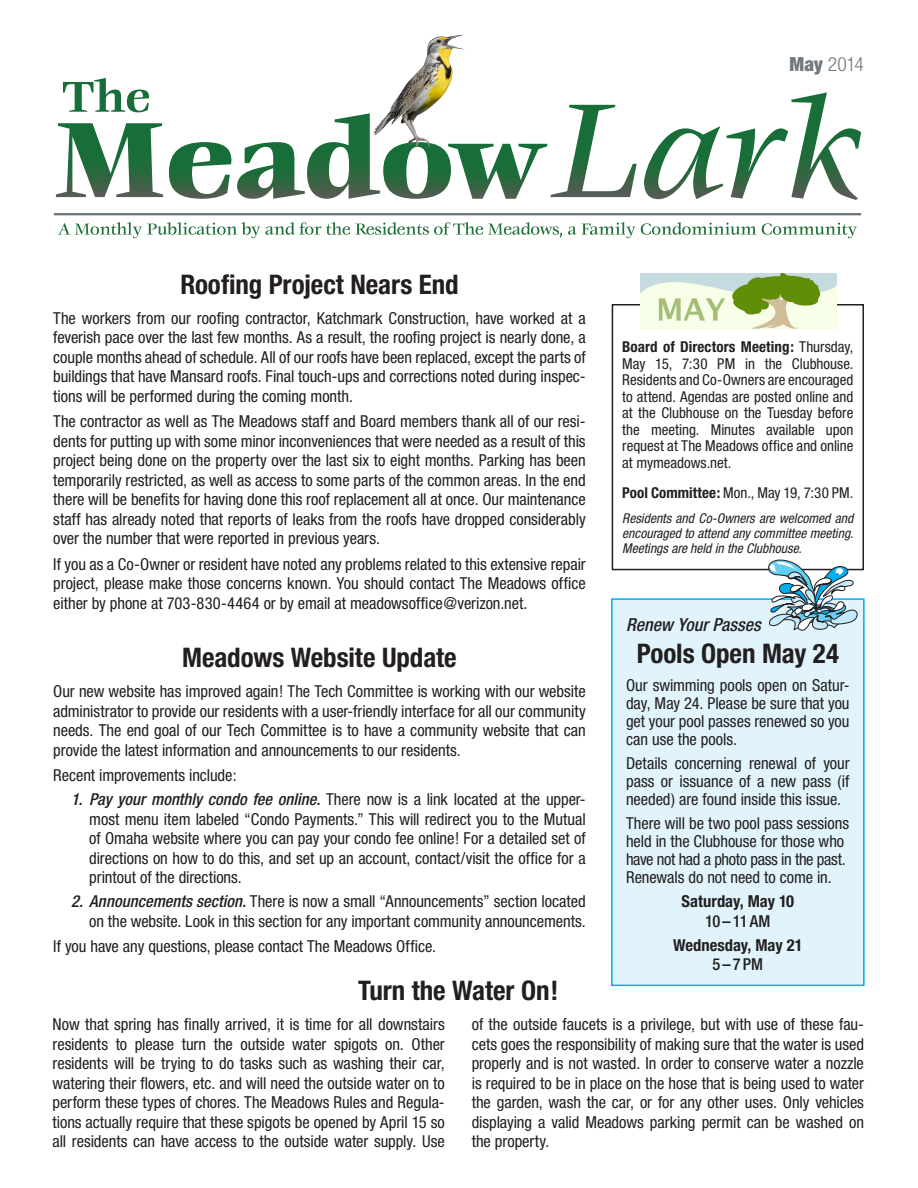
<style>
.page{position:relative;width:918px;height:1188px;background:#fff}
.page>*{position:absolute;margin:0;border:0;box-sizing:border-box;transform-origin:0 0}
.Headline{font:700 condensed 27px "Helvetica Neue";letter-spacing:-.005em;color:#231f20}
.t1{font:300 condensed 19.5px "Helvetica Neue";color:#71797e}
.Kicker{font:italic 500 condensed 18px "Helvetica Neue";color:#231f20}
.Body{font:condensed 16.5px/19.5px "Helvetica Neue";letter-spacing:-.005em;color:#231f20;text-align:justify}
.Body-2{font:700 condensed 16.5px/19.5px "Helvetica Neue";color:#231f20;text-align:center}
.Calendar{font:condensed 15px/16.5px "Helvetica Neue";color:#231f20;text-align:justify}
.Calendar-2{font:italic condensed 13.5px/15px "Helvetica Neue";color:#231f20;text-align:justify}
.s1{font-weight:900}
.s2{font-weight:500;font-style:italic}
.s3{font-weight:700}
.s4{font-weight:500}
</style>
<div class="page">
<svg style="left:58px;top:222px;width:799px;height:16px"></svg>
<hr style="left:54px;top:213px;width:807px;height:2px;background:#71797e">
<svg style="left:56px;top:123px;width:107px;height:74px"></svg>
<svg style="left:169px;top:142px;width:62px;height:57px"></svg>
<svg style="left:237px;top:105px;width:400px;height:94px"></svg>
<svg style="left:644px;top:92px;width:217px;height:108px"></svg>
<svg style="left:63px;top:78px;width:86px;height:34px"></svg>
<img style="left:373px;top:34px;width:92px;height:114px">
<div style="left:612px;top:304px;width:252px;height:266px;border:2px solid #231f20"></div>
<div style="left:612px;top:599px;width:252px;height:386px;background:#e1f4fc"></div>
<div style="left:611px;top:598px;width:254px;height:388px;border:2px solid #00aeef"></div>
<img style="left:641px;top:273px;width:196px;height:56px">
<svg style="left:769px;top:560px;width:88px;height:70px"></svg>
<p class="t1" style="left:790px;top:53px;width:76px"><span class="s1">May</span> 2014</p>
<p class="Headline" style="left:180px;top:268px;width:280px">Roofing Project Nears End</p>
<p class="Body" style="left:53px;top:308px;width:534px">The workers from our roofing contractor, Katchmark Construction, have worked at a feverish pace over the last few months. As a result, the roofing project is nearly done, a couple months ahead of schedule. All of our roofs have been replaced, except the parts of buildings that have Mansard roofs. Final touch-ups and corrections noted during inspec&shy;tions will be performed during the coming month.</p>
<p class="Body" style="left:53px;top:412px;width:534px">The contractor as well as The Meadows staff and Board members thank all of our resi&shy;dents for putting up with some minor inconveniences that were needed as a result of this project being done on the property over the last six to eight months. Parking has been temporarily restricted, as well as access to some parts of the common areas. In the end there will be benefits for having done this roof replacement all at once. Our maintenance staff has already noted that reports of leaks from the roofs have dropped considerably over the number that were reported in previous years.</p>
<p class="Body" style="left:53px;top:554px;width:534px">If you as a Co-Owner or resident have noted any problems related to this extensive repair project, please make those concerns known. You should contact The Meadows office either by phone at 703-830-4464 or by email at meadowsoffice@verizon.net.</p>
<p class="Headline" style="left:182px;top:641px;width:276px">Meadows Website Update</p>
<p class="Body" style="left:53px;top:682px;width:534px">Our new website has improved again! The Tech Committee is working with our website administrator to provide our residents with a user-friendly interface for all our community needs. The end goal of our Tech Committee is to have a community website that can provide the latest information and announcements to our residents.</p>
<p class="Body" style="left:53px;top:766px;width:185px">Recent improvements include:</p>
<p class="Body" style="left:89px;top:790px;width:498px;text-indent:-18px"><span class="s2">1. Pay your monthly condo fee online.</span> There now is a link located at the upper&shy;most menu item labeled “Condo Payments.” This will redirect you to the Mutual of Omaha website where you can pay your condo fee online! For a detailed set of directions on how to do this, and set up an account, contact/visit the office for a printout of the directions.</p>
<p class="Body" style="left:71px;top:892px;width:516px;text-align:right"><span class="s2">2. Announcements section.</span> There is now a small “Announcements” section located on the website. Look in this section for any important community announcements.</p>
<p class="Body" style="left:53px;top:937px;width:384px">If you have any questions, please contact The Meadows Office.</p>
<p class="Calendar" style="left:622px;top:338px;width:233px"><span class="s3">Board of Directors Meeting:</span> Thursday, May 15, 7:30 PM in the Clubhouse.<br>Residents and Co-Owners are encouraged to attend. Agendas are posted online and at the Clubhouse on the Tuesday before the meeting. Minutes available upon request at The Meadows office and online at mymeadows.net.</p>
<p class="Calendar" style="left:622px;top:484px;width:233px"><span class="s3">Pool Committee:</span> Mon., May 19, 7:30 PM.</p>
<p class="Calendar-2" style="left:622px;top:511px;width:233px">Residents and Co-Owners are welcomed and encouraged to attend any committee meeting.<br>Meetings are held in the Clubhouse.</p>
<p class="Kicker" style="left:626px;top:614px;width:136px">Renew Your Passes</p>
<p class="Headline" style="left:637px;top:637px;width:204px">Pools Open May 24</p>
<p class="Body" style="left:626px;top:676px;width:225px;line-height:18px">Our swimming pools open on Satur&shy;day, May 24. Please be sure that you get your pool passes renewed so you can use the pools.</p>
<p class="Body" style="left:626px;top:754px;width:225px;line-height:18px">Details concerning renewal of your pass or issuance of a new pass (if needed) are found inside this issue.</p>
<p class="Body" style="left:626px;top:814px;width:225px;line-height:18px;text-align:left">There will be two pool pass sessions held in the Clubhouse for those who have not had a photo pass in the past.<br>Renewals do not need to come in.</p>
<p class="Body-2" style="left:681px;top:892px;width:114px">Saturday, May 10<br><span class="s4">10–11AM</span></p>
<p class="Body-2" style="left:673px;top:935px;width:131px">Wednesday, May 21<br><span class="s4">5–7PM</span></p>
<p class="Headline" style="left:358px;top:974px;width:202px">Turn the Water On!</p>
<p class="Body" style="left:52px;top:1015px;width:394px">Now that spring has finally arrived, it is time for all downstairs residents to please turn the outside water spigots on. Other residents will be trying to do tasks such as washing their car, watering their flowers, etc. and will need the outside water on to perform these types of chores. The Meadows Rules and Regula&shy;tions actually require that these spigots be opened by April 15 so all residents can have access to the outside water supply. Use</p>
<p class="Body" style="left:472px;top:1015px;width:394px">of the outside faucets is a privilege, but with use of these fau&shy;cets goes the responsibility of making sure that the water is used properly and is not wasted. In order to conserve water a nozzle is required to be in place on the hose that is being used to water the garden, wash the car, or for any other uses. Only vehicles displaying a valid Meadows parking permit can be washed on the property.</p>
</div>
